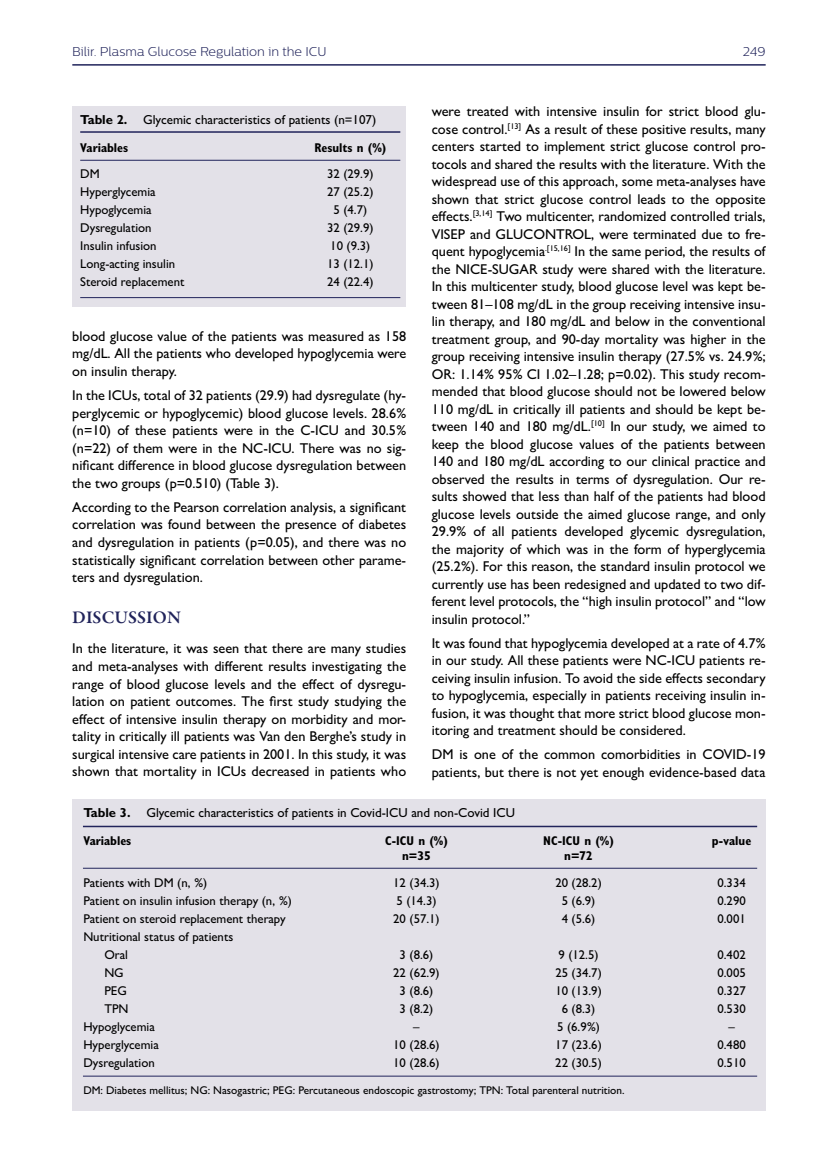
<style>
.page{position:relative;width:838px;height:1170px;background:#fff}
.page>*{position:absolute;margin:0;border:0;box-sizing:border-box;transform-origin:0 0}
.t1{font:600 18px "Garamond Premr Pro";color:#21245b}
.t2{font:500 14.25px/17.5px "Gill Sans MT Pro";color:#000;text-align:justify}
.t3{font:500 13.05px "Gill Sans MT Pro";color:#000}
.t4{font:500 12.75px/18px "Gill Sans MT Pro";color:#000}
.t5{font:700 condensed 12.75px "Gill Sans MT Pro";color:#000}
.t6{font:300 12.75px "Centrale Sans";color:#21245b}
.t7{font:500 11.25px "Gill Sans MT Pro";color:#000}
.s1{font-weight:700}
</style>
<div class="page">
<hr style="left:72px;top:64px;width:693px;height:2px;background:#21245b">
<div style="left:72px;top:106px;width:334px;height:201px;background:#e3e1e8"></div>
<hr style="left:80px;top:131px;width:320px;height:2px;background:#21245b">
<hr style="left:80px;top:160px;width:320px;height:1px;background:#21245b">
<hr style="left:80px;top:297px;width:320px;height:1px;background:#21245b">
<div style="left:72px;top:799px;width:693px;height:311px;background:#e3e1e8"></div>
<hr style="left:83px;top:825px;width:674px;height:2px;background:#21245b">
<hr style="left:83px;top:867px;width:674px;height:1px;background:#21245b">
<hr style="left:83px;top:1075px;width:674px;height:1px;background:#21245b">
<p class="t6" style="left:72px;top:45px;width:256px">Bilir. Plasma Glucose Regulation in the ICU</p>
<p class="t6" style="left:743px;top:45px;width:24px">249</p>
<p class="t3" style="left:80px;top:111px;width:298px"><span class="s1">Table 2.</span> Glycemic characteristics of patients (n=107)</p>
<p class="t5" style="left:80px;top:140px;width:49px">Variables</p>
<p class="t5" style="left:314px;top:140px;width:73px">Results n (%)</p>
<p class="t4" style="left:80px;top:165px;width:21px">DM</p>
<p class="t4" style="left:327px;top:165px;width:48px">32 (29.9)</p>
<p class="t4" style="left:80px;top:183px;width:77px">Hyperglycemia</p>
<p class="t4" style="left:327px;top:183px;width:48px">27 (25.2)</p>
<p class="t4" style="left:80px;top:201px;width:73px">Hypoglycemia</p>
<p class="t4" style="left:333px;top:201px;width:35px">5 (4.7)</p>
<p class="t4" style="left:80px;top:219px;width:73px">Dysregulation</p>
<p class="t4" style="left:327px;top:219px;width:48px">32 (29.9)</p>
<p class="t4" style="left:80px;top:237px;width:78px">Insulin infusion</p>
<p class="t4" style="left:330px;top:237px;width:42px">10 (9.3)</p>
<p class="t4" style="left:80px;top:255px;width:96px">Long-acting insulin</p>
<p class="t4" style="left:327px;top:255px;width:48px">13 (12.1)</p>
<p class="t4" style="left:80px;top:273px;width:106px">Steroid replacement</p>
<p class="t4" style="left:327px;top:273px;width:48px">24 (22.4)</p>
<p class="t2" style="left:72px;top:327px;width:335px">blood glucose value of the patients was measured as 158 mg/dL. All the patients who developed hypoglycemia were on insulin therapy.</p>
<p class="t2" style="left:72px;top:386px;width:335px">In the ICUs, total of 32 patients (29.9) had dysregulate (hy&shy;perglycemic or hypoglycemic) blood glucose levels. 28.6% (n=10) of these patients were in the C-ICU and 30.5% (n=22) of them were in the NC-ICU. There was no sig&shy;nificant difference in blood glucose dysregulation between the two groups (p=0.510) (Table 3).</p>
<p class="t2" style="left:72px;top:498px;width:335px">According to the Pearson correlation analysis, a significant correlation was found between the presence of diabetes and dysregulation in patients (p=0.05), and there was no statistically significant correlation between other parame&shy;ters and dysregulation.</p>
<p class="t1" style="left:72px;top:606px;width:110px">DISCUSSION</p>
<p class="t2" style="left:72px;top:639px;width:335px">In the literature, it was seen that there are many studies and meta-analyses with different results investigating the range of blood glucose levels and the effect of dysregu&shy;lation on patient outcomes. The first study studying the effect of intensive insulin therapy on morbidity and mor&shy;tality in critically ill patients was Van den Berghe’s study in surgical intensive care patients in 2001. In this study, it was shown that mortality in ICUs decreased in patients who</p>
<p class="t2" style="left:432px;top:102px;width:335px">were treated with intensive insulin for strict blood glu&shy;cose control.<sup>[13]</sup> As a result of these positive results, many centers started to implement strict glucose control pro&shy;tocols and shared the results with the literature. With the widespread use of this approach, some meta-analyses have shown that strict glucose control leads to the opposite effects.<sup>[3,14]</sup> Two multicenter, randomized controlled trials, VISEP and GLUCONTROL, were terminated due to fre&shy;quent hypoglycemia<sup>.[15,16]</sup> In the same period, the results of the NICE-SUGAR study were shared with the literature.<br>In this multicenter study, blood glucose level was kept be&shy;tween 81–108 mg/dL in the group receiving intensive insu&shy;lin therapy, and 180 mg/dL and below in the conventional treatment group, and 90-day mortality was higher in the group receiving intensive insulin therapy (27.5% vs. 24.9%; OR: 1.14% 95% CI 1.02–1.28; p=0.02). This study recom&shy;mended that blood glucose should not be lowered below 110 mg/dL in critically ill patients and should be kept be&shy;tween 140 and 180 mg/dL.<sup>[10]</sup> In our study, we aimed to keep the blood glucose values of the patients between 140 and 180 mg/dL according to our clinical practice and observed the results in terms of dysregulation. Our re&shy;sults showed that less than half of the patients had blood glucose levels outside the aimed glucose range, and only 29.9% of all patients developed glycemic dysregulation, the majority of which was in the form of hyperglycemia (25.2%). For this reason, the standard insulin protocol we currently use has been redesigned and updated to two dif&shy;ferent level protocols, the “high insulin protocol” and “low insulin protocol.”</p>
<p class="t2" style="left:432px;top:634px;width:335px">It was found that hypoglycemia developed at a rate of 4.7% in our study. All these patients were NC-ICU patients re&shy;ceiving insulin infusion. To avoid the side effects secondary to hypoglycemia, especially in patients receiving insulin in&shy;fusion, it was thought that more strict blood glucose mon&shy;itoring and treatment should be considered.</p>
<p class="t2" style="left:432px;top:745px;width:335px">DM is one of the common comorbidities in COVID-19 patients, but there is not yet enough evidence-based data</p>
<p class="t3" style="left:83px;top:804px;width:433px"><span class="s1">Table 3.</span> Glycemic characteristics of patients in Covid-ICU and non-Covid ICU</p>
<p class="t5" style="left:83px;top:833px;width:49px">Variables</p>
<p class="t5" style="left:385px;top:833px;width:64px">C-ICU n (%)</p>
<p class="t5" style="left:543px;top:833px;width:72px">NC-ICU n (%)</p>
<p class="t5" style="left:712px;top:833px;width:41px">p-value</p>
<p class="t5" style="left:402px;top:848px;width:30px">n=35</p>
<p class="t5" style="left:564px;top:848px;width:30px">n=72</p>
<p class="t4" style="left:83px;top:873px;width:125px">Patients with DM (n, %)</p>
<p class="t4" style="left:393px;top:873px;width:48px">12 (34.3)</p>
<p class="t4" style="left:555px;top:873px;width:48px">20 (28.2)</p>
<p class="t4" style="left:717px;top:873px;width:30px">0.334</p>
<p class="t4" style="left:83px;top:891px;width:210px">Patient on insulin infusion therapy (n, %)</p>
<p class="t4" style="left:396px;top:891px;width:42px">5 (14.3)</p>
<p class="t4" style="left:561px;top:891px;width:35px">5 (6.9)</p>
<p class="t4" style="left:717px;top:891px;width:30px">0.290</p>
<p class="t4" style="left:83px;top:909px;width:204px">Patient on steroid replacement therapy</p>
<p class="t4" style="left:393px;top:909px;width:48px">20 (57.1)</p>
<p class="t4" style="left:561px;top:909px;width:35px">4 (5.6)</p>
<p class="t4" style="left:717px;top:909px;width:30px">0.001</p>
<p class="t4" style="left:104px;top:927px;width:130px;text-indent:-21px">Nutritional status of patients<br>Oral</p>
<p class="t4" style="left:399px;top:945px;width:35px">3 (8.6)</p>
<p class="t4" style="left:558px;top:945px;width:42px">9 (12.5)</p>
<p class="t4" style="left:717px;top:945px;width:30px">0.402</p>
<p class="t4" style="left:104px;top:963px;width:21px">NG</p>
<p class="t4" style="left:393px;top:963px;width:48px">22 (62.9)</p>
<p class="t4" style="left:555px;top:963px;width:48px">25 (34.7)</p>
<p class="t4" style="left:717px;top:963px;width:30px">0.005</p>
<p class="t4" style="left:104px;top:981px;width:24px">PEG</p>
<p class="t4" style="left:399px;top:981px;width:35px">3 (8.6)</p>
<p class="t4" style="left:555px;top:981px;width:48px">10 (13.9)</p>
<p class="t4" style="left:717px;top:981px;width:30px">0.327</p>
<p class="t4" style="left:104px;top:999px;width:26px">TPN</p>
<p class="t4" style="left:399px;top:999px;width:35px">3 (8.2)</p>
<p class="t4" style="left:561px;top:999px;width:35px">6 (8.3)</p>
<p class="t4" style="left:717px;top:999px;width:30px">0.530</p>
<p class="t4" style="left:83px;top:1017px;width:73px">Hypoglycemia</p>
<p class="t4" style="left:413px;top:1017px;width:8px">–</p>
<p class="t4" style="left:557px;top:1017px;width:44px">5 (6.9%)</p>
<p class="t4" style="left:728px;top:1017px;width:8px">–</p>
<p class="t4" style="left:83px;top:1035px;width:77px">Hyperglycemia</p>
<p class="t4" style="left:393px;top:1035px;width:48px">10 (28.6)</p>
<p class="t4" style="left:555px;top:1035px;width:48px">17 (23.6)</p>
<p class="t4" style="left:717px;top:1035px;width:30px">0.480</p>
<p class="t4" style="left:83px;top:1053px;width:73px">Dysregulation</p>
<p class="t4" style="left:393px;top:1053px;width:48px">10 (28.6)</p>
<p class="t4" style="left:555px;top:1053px;width:48px">22 (30.5)</p>
<p class="t4" style="left:717px;top:1053px;width:30px">0.510</p>
<p class="t7" style="left:83px;top:1082px;width:542px">DM: Diabetes mellitus; NG: Nasogastric; PEG: Percutaneous endoscopic gastrostomy; TPN: Total parenteral nutrition.</p>
</div>
